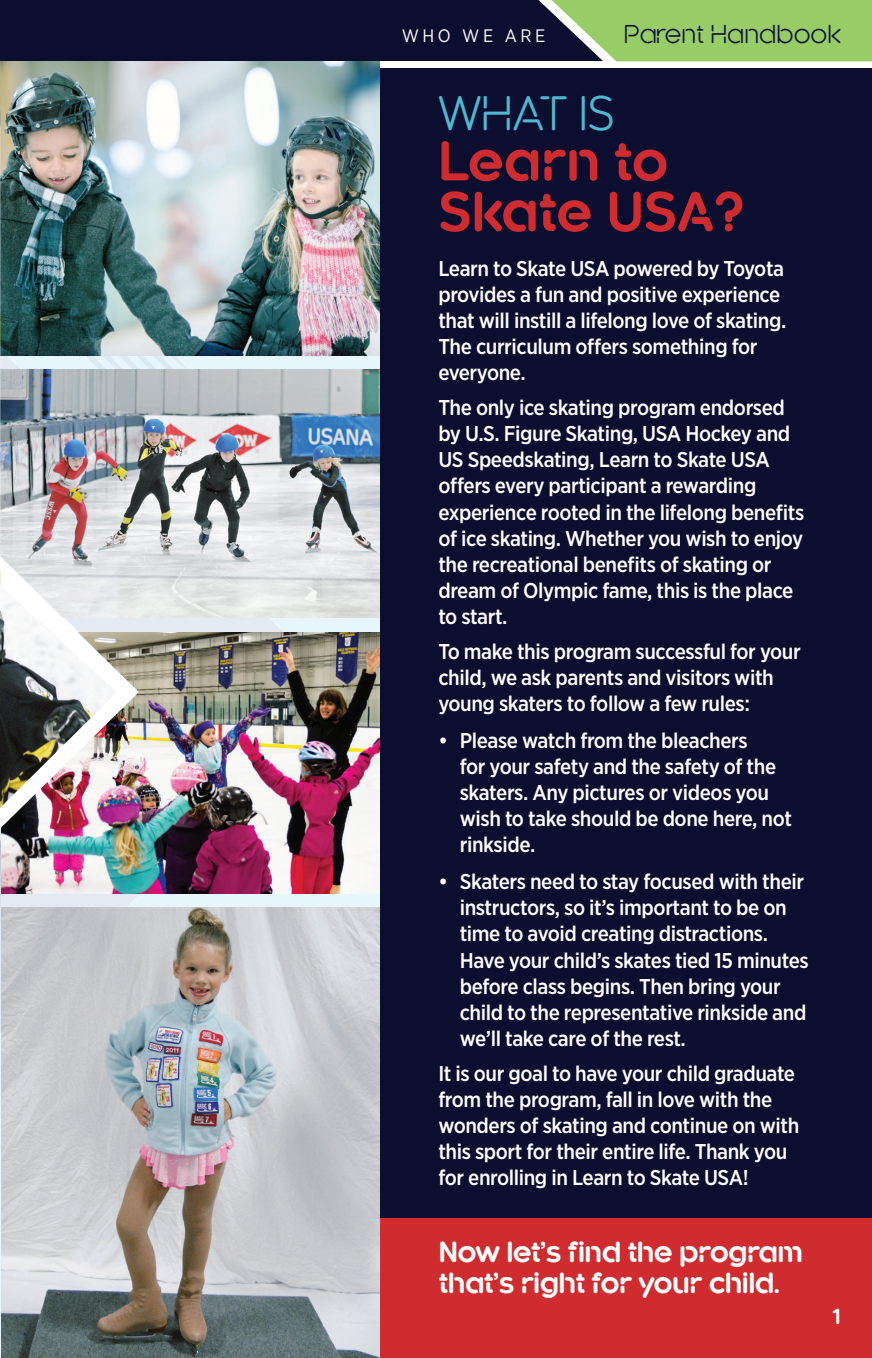
<style>
.page{position:relative;width:872px;height:1358px;background:#fff}
.page>*{position:absolute;margin:0;border:0;box-sizing:border-box;transform-origin:0 0}
.t1{font:700 51.75px/50.6px "Kroppen Round";color:#d02c2f}
.t2{font:45px "Kroppen Round";color:#4cbad1}
.t3{font:700 27px/31.5px "Kroppen Round";letter-spacing:-.02em;color:#fff}
.t4{font:24.07px "Kroppen Round";color:#0a1336}
.t5{font:500 21.38px/26.1px "Gotham Narrow";letter-spacing:-.02em;color:#fff}
.t6{font:700 20.25px "Kroppen Round";color:#fff}
.t7{font:18px "Gotham Narrow";letter-spacing:.2em;color:#fff}
</style>
<div class="page">
<svg style="left:1px;top:355px;width:185px;height:13px;background:#dae8f0"></svg>
<img style="left:1px;top:61px;width:378px;height:294px">
<img style="left:1px;top:369px;width:379px;height:248px">
<img style="left:2px;top:907px;width:378px;height:450px">
<img style="left:2px;top:633px;width:378px;height:260px">
<div style="left:380px;top:1190px;width:491px;height:167px;background:#d02c2f"></div>
<div style="left:380px;top:69px;width:491px;height:1148px;background:#0c0e2f"></div>
<img style="left:0;top:522px;width:139px;height:324px">
<img style="left:0;top:840px;width:1px;height:516px">
<img style="left:0;top:297px;width:1px;height:246px">
<img style="left:0;top:566px;width:117px;height:261px">
<div style="left:0;top:0;width:871px;height:61px;background:#0c0e2f"></div>
<img style="left:0;top:61px;width:148px;height:236px">
<svg style="left:538px;top:0;width:334px;height:61px;background:#8ebb67"></svg>
<p class="t7" style="left:401px;top:24px;width:145px">WHO WE ARE</p>
<p class="t4" style="left:623px;top:21px;width:218px">Parent Handbook</p>
<h2 class="t2" style="left:438px;top:88px;width:177px">WHAT IS</h2>
<h1 class="t1" style="left:438px;top:137px;width:307px">Learn to<br>Skate USA?</h1>
<p class="t5" style="left:438px;top:255px;width:349px">Learn to Skate USA powered by Toyota provides a fun and positive experience that will instill a lifelong love of skating.<br>The curriculum offers something for everyone.</p>
<p class="t5" style="left:438px;top:394px;width:367px">The only ice skating program endorsed by U.S. Figure Skating, USA Hockey and US Speedskating, Learn to Skate USA offers every participant a rewarding experience rooted in the lifelong benefits of ice skating. Whether you wish to enjoy the recreational benefits of skating or dream of Olympic fame, this is the place to start.</p>
<p class="t5" style="left:438px;top:638px;width:364px">To make this program successful for your child, we ask parents and visitors with young skaters to follow a few rules:</p>
<p class="t5" style="left:459px;top:727px;width:334px;text-indent:-21px">• Please watch from the bleachers<br>for your safety and the safety of the skaters. Any pictures or videos you wish to take should be done here, not rinkside.</p>
<p class="t5" style="left:459px;top:868px;width:350px;text-indent:-21px">• Skaters need to stay focused with their instructors, so it’s important to be on time to avoid creating distractions.<br>Have your child’s skates tied 15 minutes before class begins. Then bring your child to the representative rinkside and we’ll take care of the rest.</p>
<p class="t5" style="left:438px;top:1059px;width:362px">It is our goal to have your child graduate from the program, fall in love with the wonders of skating and continue on with this sport for their entire life. Thank you for enrolling in Learn to Skate USA!</p>
<p class="t3" style="left:438px;top:1236px;width:366px">Now let’s find the program that’s right for your child.</p>
<p class="t6" style="left:831px;top:1304px;width:10px">1</p>
</div>
